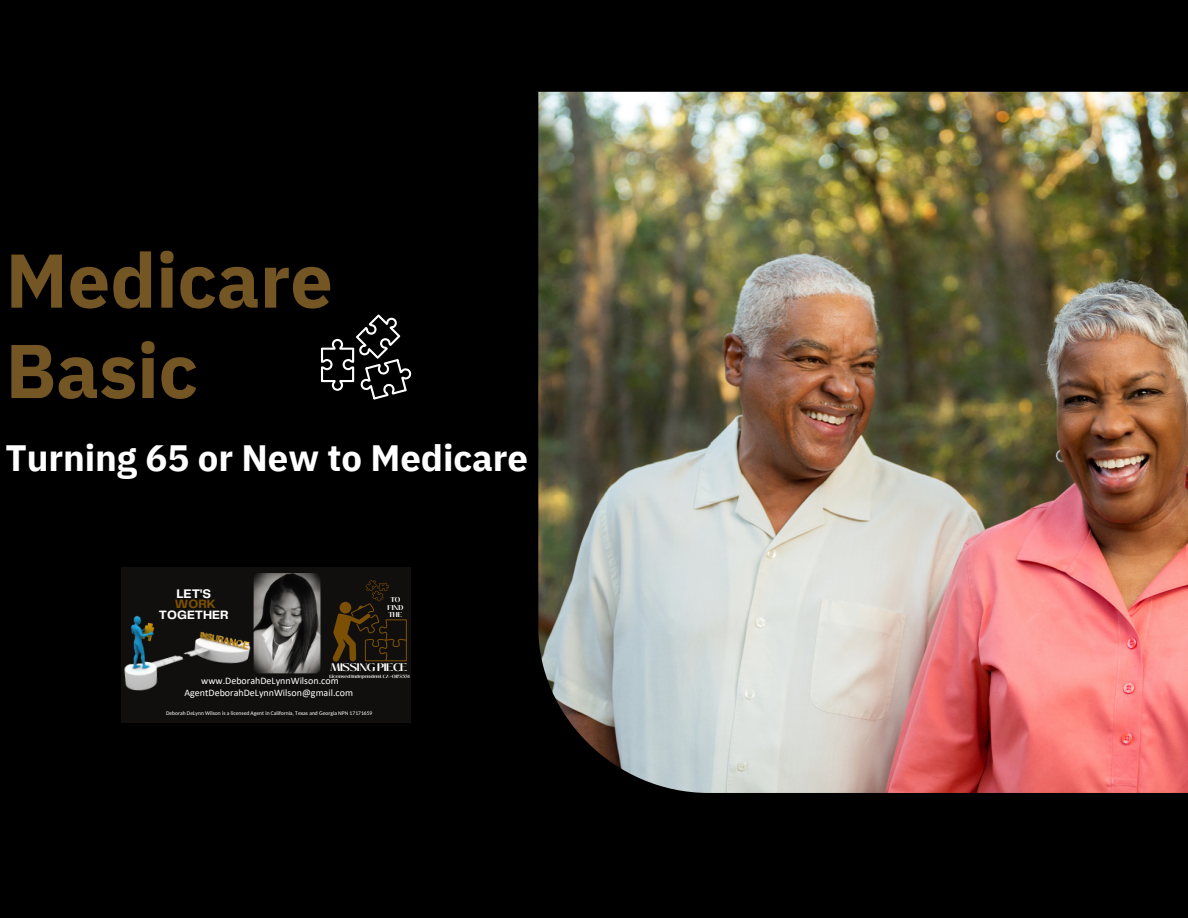
<style>
.page{position:relative;width:1188px;height:918px;background:#000}
.page>*{position:absolute;margin:0;border:0;box-sizing:border-box;transform-origin:0 0}
.t1{font:700 76.05px/90.4px "IBM Plex Sans";letter-spacing:-.005em;color:#745624}
.t2{font:700 36.6px "IBM Plex Sans";letter-spacing:-.005em;color:#fff}
.t3{font:700 12.9px "Telegraf";color:#fff}
.t4{font:700 12.6px/10.6px "Telegraf";color:#fff;text-align:center}
.t5{font:700 10.95px "Black Mango";letter-spacing:-.035em;color:#fff}
.t6{font:10.05px "Calibri";color:#fff}
.t7{font:700 7.05px "Black Mango";letter-spacing:-.005em;color:#fff}
.t8{font:5.55px "Carlito";color:#fff}
.t9{font:700 4.5px "Black Mango";color:#fff}
.s1{color:#7b5004}
</style>
<div class="page">
<img style="left:538px;top:92px;width:650px;height:701px">
<div style="left:122px;top:567px;width:289px;height:156px;background:#100f0d"></div>
<img style="left:254px;top:573px;width:67px;height:100px;border-radius:5px">
<img style="left:124px;top:614px;width:136px;height:77px">
<svg style="left:332px;top:580px;width:75px;height:82px"></svg>
<svg style="left:321px;top:314px;width:90px;height:86px"></svg>
<p class="t1" style="left:6px;top:234px;width:329px">Medicare<br>Basic</p>
<p class="t2" style="left:6px;top:434px;width:524px">Turning 65 or New to Medicare</p>
<p class="t3" style="left:177px;top:588px;width:36px">LET'S</p>
<p class="t4" style="left:159px;top:599px;width:71px"><span class="s1">WORK<br></span>TOGETHER</p>
<p class="t7" style="left:390px;top:595px;width:12px">TO</p>
<p class="t7" style="left:388px;top:602px;width:17px">FIND</p>
<p class="t7" style="left:388px;top:609px;width:16px">THE</p>
<p class="t5" style="left:331px;top:658px;width:78px">MISSING PIECE</p>
<p class="t9" style="left:329px;top:673px;width:82px">Licensed Independent CA#0I72331</p>
<p class="t8" style="left:166px;top:711px;width:208px">Deborah DeLynn Wilson is a licensed Agent in California, Texas and Georgia NPN 17171659</p>
<p class="t6" style="left:201px;top:676px;width:139px">www.DeborahDeLynnWilson.com</p>
<p class="t6" style="left:184px;top:689px;width:170px">AgentDeborahDeLynnWilson@gmail.com</p>
</div>
